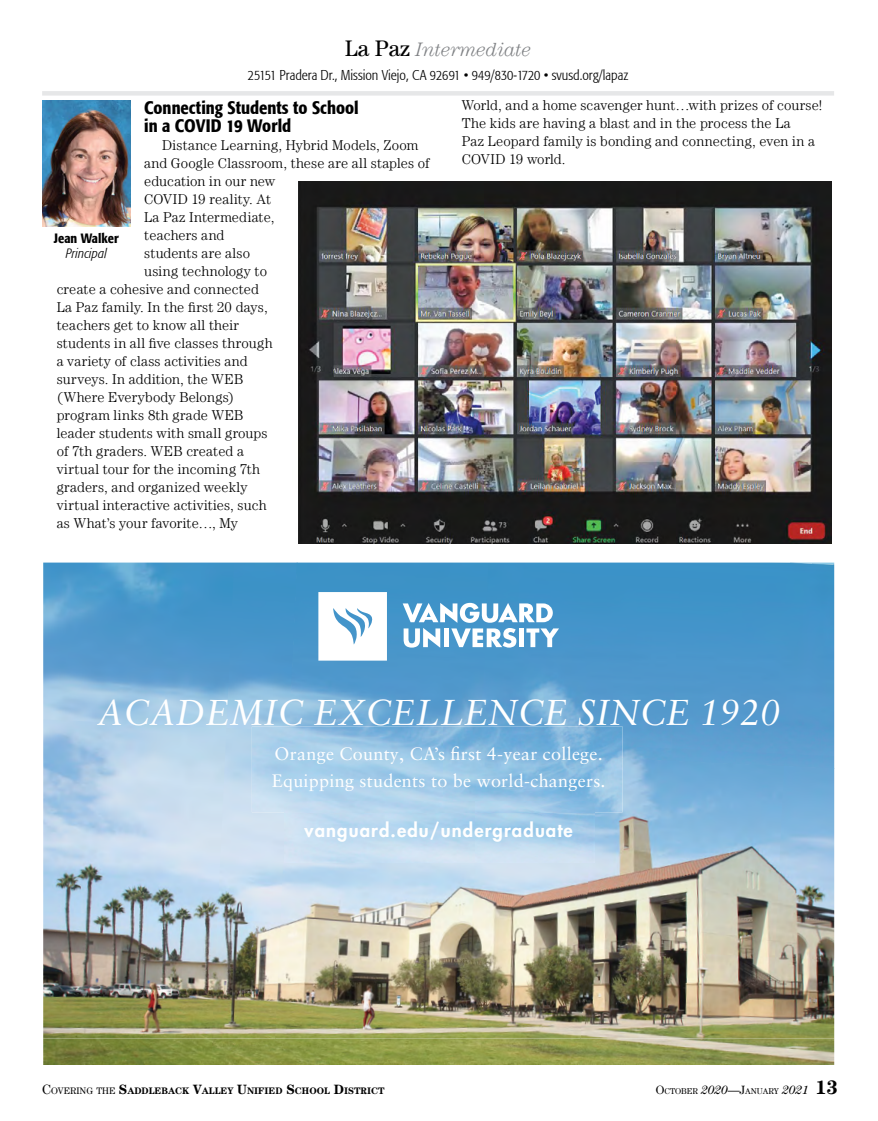
<style>
.page{position:relative;width:878px;height:1121px;background:#fff}
.page>*{position:absolute;margin:0;border:0;box-sizing:border-box;transform-origin:0 0}
.t1{font:italic 36px "Sabon LT Pro";color:#fff}
.t2{font:italic 300 19.5px "Century LT";letter-spacing:-.005em;color:#808285}
.t3{font:800 18.45px "Futura";letter-spacing:.06em;color:#fff}
.t4{font:18px/27px "Sabon LT Pro";letter-spacing:.015em;color:#fff}
.t5{font:500 condensed 18px/18px "Formata";color:#000}
.t6{font:300 14.25px/18px "Century LT";letter-spacing:.01em;color:#000}
.t7{font:300 condensed 14.25px "Formata";color:#000}
.t8{font:500 condensed 13.5px "Formata";color:#000}
.t9{font:italic 300 condensed 13.5px "Formata";letter-spacing:.005em;color:#000}
.t10{font:700 9.45px "Century LT";color:#000}
.t11{font:8.4px "Century LT";color:#000}
.s1{font-weight:400;font-style:normal;font-size:22.5px;color:#000}
.s2{font-weight:400;font-size:13.5px}
.s3{font-weight:400}
.s4{font-size:13.5px}
.s5{font-size:12px}
.s6{font-style:italic;font-size:12px}
.s7{font-weight:700;font-size:19.5px}
</style>
<div class="page">
<img style="left:43px;top:1038px;width:791px;height:27px">
<img style="left:43px;top:562px;width:246px;height:476px">
<img style="left:289px;top:562px;width:545px;height:196px">
<img style="left:588px;top:758px;width:246px;height:280px">
<img style="left:275px;top:845px;width:313px;height:193px">
<img style="left:252px;top:726px;width:370px;height:86px">
<img style="left:284px;top:801px;width:310px;height:61px">
<svg style="left:318px;top:592px;width:69px;height:68px"></svg>
<svg style="left:402px;top:603px;width:157px;height:44px"></svg>
<div style="left:42px;top:91px;width:792px;height:5px;background:#e6e7e8"></div>
<img style="left:42px;top:100px;width:89px;height:126px">
<img style="left:298px;top:182px;width:533px;height:361px">
<h2 class="t2" style="left:345px;top:39px;width:187px"><span class="s1">La Paz</span> Intermediate</h2>
<p class="t7" style="left:248px;top:67px;width:382px">25151 Pradera Dr., Mission Viejo, CA 92691 • 949/830-1720 • svusd.org/lapaz</p>
<p class="t5" style="left:144px;top:98px;width:216px">Connecting Students to School in a COVID 19 World</p>
<p class="t6" style="left:162px;top:136px;width:258px">Distance Learning, Hybrid Models, Zoom</p>
<p class="t6" style="left:144px;top:154px;width:287px">and Google Classroom, these are all staples of</p>
<p class="t6" style="left:144px;top:172px;width:133px">education in our new</p>
<p class="t6" style="left:144px;top:190px;width:129px">COVID 19 reality. At</p>
<p class="t6" style="left:144px;top:208px;width:132px">La Paz Intermediate,</p>
<p class="t6" style="left:144px;top:226px;width:82px">teachers and</p>
<p class="t6" style="left:144px;top:244px;width:107px">students are also</p>
<p class="t6" style="left:144px;top:262px;width:124px">using technology to</p>
<p class="t6" style="left:57px;top:280px;width:204px">create a cohesive and connected</p>
<p class="t6" style="left:57px;top:298px;width:212px">La Paz family. In the first 20 days,</p>
<p class="t6" style="left:57px;top:316px;width:184px">teachers get to know all their</p>
<p class="t6" style="left:57px;top:334px;width:217px">students in all five classes through</p>
<p class="t6" style="left:57px;top:352px;width:192px">a variety of class activities and</p>
<p class="t6" style="left:57px;top:370px;width:188px">surveys. In addition, the WEB</p>
<p class="t6" style="left:57px;top:388px;width:179px">(Where Everybody Belongs)</p>
<p class="t6" style="left:57px;top:406px;width:188px">program links 8th grade WEB</p>
<p class="t6" style="left:57px;top:424px;width:212px">leader students with small groups</p>
<p class="t6" style="left:57px;top:442px;width:189px">of 7th graders. WEB created a</p>
<p class="t6" style="left:57px;top:460px;width:205px">virtual tour for the incoming 7th</p>
<p class="t6" style="left:57px;top:478px;width:192px">graders, and organized weekly</p>
<p class="t6" style="left:57px;top:496px;width:211px">virtual interactive activities, such</p>
<p class="t6" style="left:57px;top:514px;width:183px">as What’s your favorite…, My</p>
<p class="t8" style="left:54px;top:230px;width:66px">Jean Walker</p>
<p class="t9" style="left:66px;top:246px;width:42px">Principal</p>
<p class="t6" style="left:462px;top:96px;width:362px">World, and a home scavenger hunt…with prizes of course!<br>The kids are having a blast and in the process the La<br>Paz Leopard family is bonding and connecting, even in a COVID 19 world.</p>
<h1 class="t1" style="left:97px;top:689px;width:684px">ACADEMIC EXCELLENCE SINCE 1920</h1>
<p class="t4" style="left:272px;top:740px;width:335px">Orange County, CA’s first 4-year college.<br>Equipping students to be world-changers.</p>
<p class="t3" style="left:304px;top:818px;width:270px">vanguard.edu/undergraduate</p>
<p class="t10" style="left:42px;top:1085px;width:344px"><span class="s2">C</span><span class="s3">OVERING THE</span> <span class="s4">S</span>ADDLEBACK <span class="s4">V</span>ALLEY <span class="s4">U</span>NIFIED <span class="s4">S</span>CHOOL <span class="s4">D</span>ISTRICT</p>
<p class="t11" style="left:655px;top:1086px;width:183px"><span class="s5">O</span>CTOBER <span class="s6">2020</span><span class="s5">—J</span>ANUARY <span class="s6">2021</span> <span class="s7">13</span></p>
</div>
